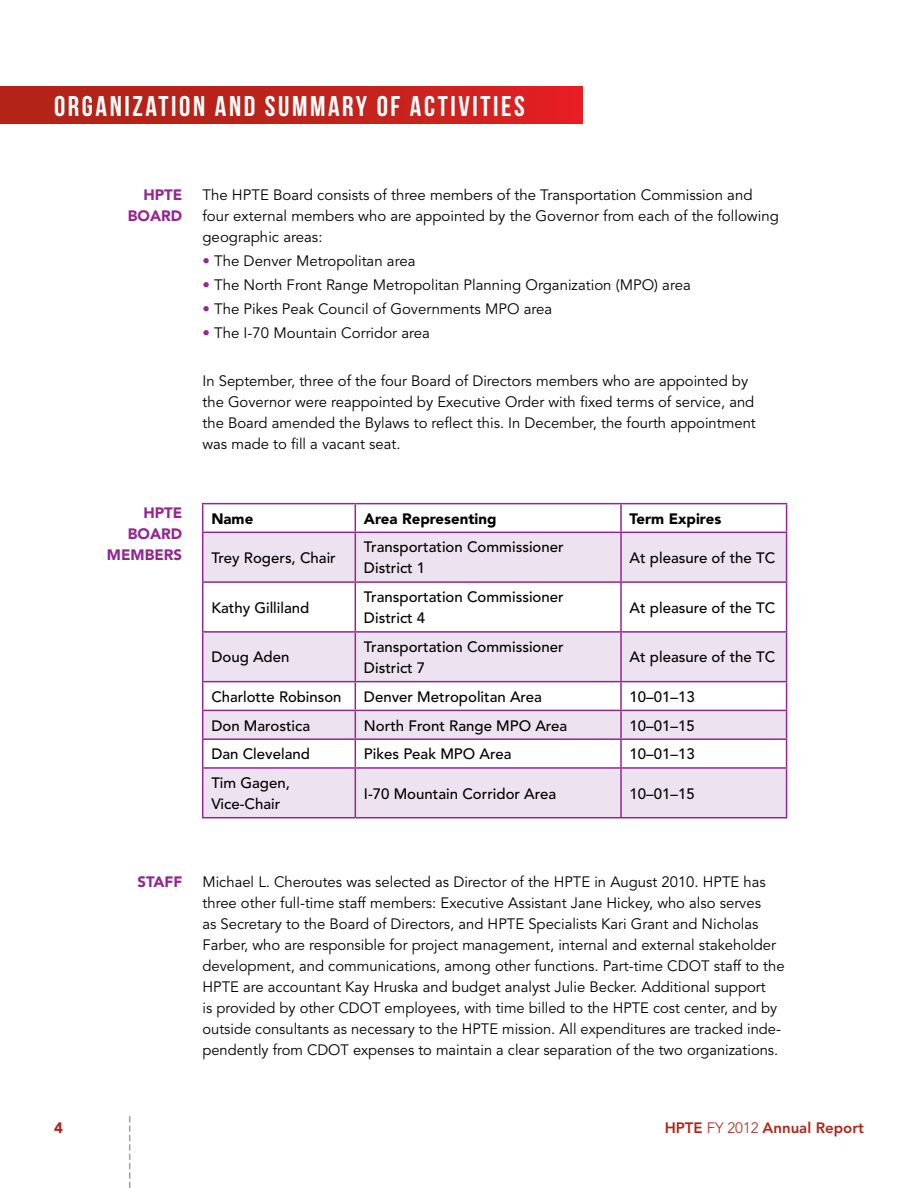
<style>
.page{position:relative;width:918px;height:1188px;background:#fff}
.page>*{position:absolute;margin:0;border:0;box-sizing:border-box;transform-origin:0 0}
.t1{font:28.5px "Bebas Neue";letter-spacing:.09em;color:#fff}
.t2{font:15px/21px "Avenir";color:#000}
.t3{font:500 15px/21px "Avenir";color:#000}
.t4{font:900 15px "Avenir";color:#000}
.t5{font:900 15px/21px "Avenir";color:#92278f;text-align:right}
.t6{font:800 15px "Avenir";color:#b32317}
.t7{font:900 15px "Avenir";color:#b32317}
.s1{color:#92278f}
.s2{font-weight:300}
</style>
<div class="page">
<svg style="left:129px;top:1116px;width:1px;height:72px"></svg>
<div style="left:0;top:86px;width:582px;height:37px;background:linear-gradient(to right,#a92415,#dd2022)"></div>
<svg style="left:203px;top:533px;width:583px;height:284px;fill:#ede3f0"></svg>
<hr style="left:202px;top:503px;width:153px;height:1px;background:#92278f">
<svg style="left:202px;top:504px;width:1px;height:28px"></svg>
<hr style="left:355px;top:503px;width:266px;height:1px;background:#92278f">
<svg style="left:355px;top:504px;width:1px;height:28px"></svg>
<hr style="left:621px;top:503px;width:166px;height:1px;background:#92278f">
<hr style="left:620px;top:504px;width:2px;height:28px;background:#92278f">
<svg style="left:786px;top:504px;width:1px;height:28px"></svg>
<hr style="left:202px;top:532px;width:153px;height:1px;background:#92278f">
<hr style="left:202px;top:533px;width:1px;height:48px;background:#92278f">
<hr style="left:355px;top:532px;width:266px;height:1px;background:#92278f">
<hr style="left:355px;top:533px;width:1px;height:48px;background:#92278f">
<hr style="left:621px;top:532px;width:166px;height:1px;background:#92278f">
<hr style="left:620px;top:533px;width:2px;height:48px;background:#92278f">
<hr style="left:786px;top:533px;width:1px;height:48px;background:#92278f">
<hr style="left:202px;top:581px;width:153px;height:2px;background:#92278f">
<hr style="left:202px;top:583px;width:1px;height:48px;background:#92278f">
<hr style="left:355px;top:581px;width:266px;height:2px;background:#92278f">
<hr style="left:355px;top:583px;width:1px;height:48px;background:#92278f">
<hr style="left:621px;top:581px;width:166px;height:2px;background:#92278f">
<hr style="left:620px;top:583px;width:2px;height:48px;background:#92278f">
<hr style="left:786px;top:583px;width:1px;height:48px;background:#92278f">
<hr style="left:202px;top:631px;width:153px;height:2px;background:#92278f">
<hr style="left:202px;top:633px;width:1px;height:48px;background:#92278f">
<hr style="left:355px;top:631px;width:266px;height:2px;background:#92278f">
<hr style="left:355px;top:633px;width:1px;height:48px;background:#92278f">
<hr style="left:621px;top:631px;width:166px;height:2px;background:#92278f">
<hr style="left:620px;top:633px;width:2px;height:48px;background:#92278f">
<hr style="left:786px;top:633px;width:1px;height:48px;background:#92278f">
<hr style="left:202px;top:681px;width:153px;height:1px;background:#92278f">
<hr style="left:355px;top:681px;width:266px;height:1px;background:#92278f">
<hr style="left:621px;top:681px;width:166px;height:1px;background:#92278f">
<hr style="left:620px;top:682px;width:2px;height:28px;background:#92278f">
<hr style="left:202px;top:710px;width:153px;height:1px;background:#92278f">
<hr style="left:355px;top:710px;width:266px;height:1px;background:#92278f">
<hr style="left:621px;top:710px;width:166px;height:1px;background:#92278f">
<hr style="left:620px;top:711px;width:2px;height:27px;background:#92278f">
<hr style="left:202px;top:738px;width:153px;height:2px;background:#92278f">
<svg style="left:202px;top:682px;width:1px;height:85px"></svg>
<hr style="left:355px;top:738px;width:266px;height:2px;background:#92278f">
<svg style="left:355px;top:682px;width:1px;height:85px"></svg>
<hr style="left:621px;top:738px;width:166px;height:2px;background:#92278f">
<hr style="left:620px;top:740px;width:2px;height:27px;background:#92278f">
<svg style="left:786px;top:682px;width:1px;height:85px"></svg>
<hr style="left:202px;top:767px;width:153px;height:2px;background:#92278f">
<hr style="left:202px;top:769px;width:1px;height:48px;background:#92278f">
<hr style="left:355px;top:767px;width:266px;height:2px;background:#92278f">
<hr style="left:355px;top:769px;width:1px;height:48px;background:#92278f">
<hr style="left:621px;top:767px;width:166px;height:2px;background:#92278f">
<hr style="left:620px;top:769px;width:2px;height:48px;background:#92278f">
<hr style="left:786px;top:769px;width:1px;height:48px;background:#92278f">
<hr style="left:202px;top:817px;width:153px;height:1px;background:#92278f">
<hr style="left:355px;top:817px;width:266px;height:1px;background:#92278f">
<hr style="left:621px;top:817px;width:166px;height:1px;background:#92278f">
<h1 class="t1" style="left:54px;top:91px;width:472px">ORGANIZATION AND SUMMARY OF ACTIVITIES</h1>
<p class="t5" style="left:128px;top:185px;width:56px">HPTE<br>BOARD</p>
<p class="t2" style="left:202px;top:185px;width:578px">The HPTE Board consists of three members of the Transportation Commission and four external members who are appointed by the Governor from each of the following geographic areas:</p>
<p class="t2" style="left:202px;top:251px;width:215px"><span class="s1">•</span> The Denver Metropolitan area</p>
<p class="t2" style="left:202px;top:275px;width:490px"><span class="s1">•</span> The North Front Range Metropolitan Planning Organization (MPO) area</p>
<p class="t2" style="left:202px;top:299px;width:351px"><span class="s1">•</span> The Pikes Peak Council of Governments MPO area</p>
<p class="t2" style="left:202px;top:323px;width:229px"><span class="s1">•</span> The I-70 Mountain Corridor area</p>
<p class="t2" style="left:202px;top:371px;width:555px">In September, three of the four Board of Directors members who are appointed by the Governor were reappointed by Executive Order with fixed terms of service, and the Board amended the Bylaws to reflect this. In December, the fourth appointment was made to fill a vacant seat.</p>
<p class="t5" style="left:143px;top:502px;width:40px">HPTE</p>
<p class="t5" style="left:128px;top:523px;width:56px">BOARD</p>
<p class="t5" style="left:107px;top:544px;width:48px">members</p>
<p class="t4" style="left:211px;top:509px;width:43px">Name</p>
<p class="t4" style="left:364px;top:509px;width:134px">Area Representing</p>
<p class="t4" style="left:630px;top:509px;width:93px">Term Expires</p>
<p class="t3" style="left:211px;top:548px;width:126px">Trey Rogers, Chair</p>
<p class="t3" style="left:364px;top:537px;width:201px">Transportation Commissioner<br>District 1</p>
<p class="t3" style="left:630px;top:548px;width:147px">At pleasure of the TC</p>
<p class="t3" style="left:211px;top:597px;width:100px">Kathy Gilliland</p>
<p class="t3" style="left:364px;top:587px;width:201px">Transportation Commissioner<br>District 4</p>
<p class="t3" style="left:630px;top:597px;width:147px">At pleasure of the TC</p>
<p class="t3" style="left:211px;top:647px;width:80px">Doug Aden</p>
<p class="t3" style="left:364px;top:637px;width:201px">Transportation Commissioner<br>District 7</p>
<p class="t3" style="left:630px;top:647px;width:147px">At pleasure of the TC</p>
<p class="t3" style="left:211px;top:686px;width:132px">Charlotte Robinson</p>
<p class="t3" style="left:364px;top:686px;width:180px">Denver Metropolitan Area</p>
<p class="t3" style="left:630px;top:686px;width:67px">10–01–13</p>
<p class="t3" style="left:211px;top:715px;width:100px">Don Marostica</p>
<p class="t3" style="left:364px;top:715px;width:205px">North Front Range MPO Area</p>
<p class="t3" style="left:630px;top:715px;width:67px">10–01–15</p>
<p class="t3" style="left:211px;top:744px;width:100px">Dan Cleveland</p>
<p class="t3" style="left:364px;top:744px;width:149px">Pikes Peak MPO Area</p>
<p class="t3" style="left:630px;top:744px;width:67px">10–01–13</p>
<p class="t3" style="left:211px;top:773px;width:80px">Tim Gagen,<br>Vice-Chair</p>
<p class="t3" style="left:364px;top:783px;width:194px">I-70 Mountain Corridor Area</p>
<p class="t3" style="left:630px;top:783px;width:67px">10–01–15</p>
<p class="t5" style="left:138px;top:871px;width:10px">staff</p>
<p class="t2" style="left:202px;top:872px;width:584px">Michael L. Cheroutes was selected as Director of the HPTE in August 2010. HPTE has three other full-time staff members: Executive Assistant Jane Hickey, who also serves<br>as Secretary to the Board of Directors, and HPTE Specialists Kari Grant and Nicholas Farber, who are responsible for project management, internal and external stakeholder development, and communications, among other functions. Part-time CDOT staff to the HPTE are accountant Kay Hruska and budget analyst Julie Becker. Additional support<br>is provided by other CDOT employees, with time billed to the HPTE cost center, and by outside consultants as necessary to the HPTE mission. All expenditures are tracked inde&shy;pendently from CDOT expenses to maintain a clear separation of the two organizations.</p>
<p class="t7" style="left:54px;top:1119px;width:10px">4</p>
<p class="t6" style="left:665px;top:1119px;width:201px">HPTE <span class="s2">FY 2012</span> Annual Report</p>
</div>
